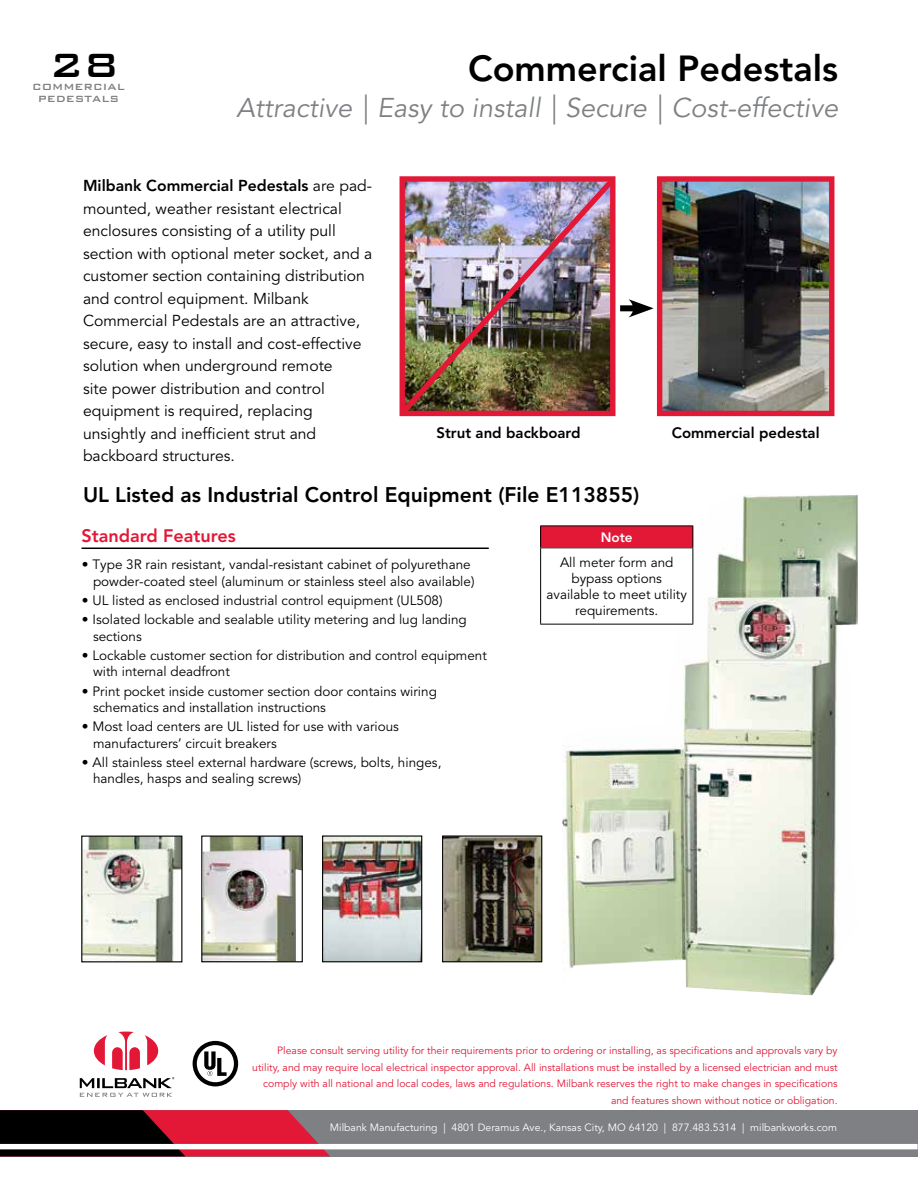
<style>
.page{position:relative;width:918px;height:1188px;background:#fff}
.page>*{position:absolute;margin:0;border:0;box-sizing:border-box;transform-origin:0 0}
.t1{font:700 45px "AG Bank Gothic Pln";color:#000}
.t2{font:800 36px "Avenir LT Std";color:#000}
.t3{font:italic 27px "Avenir LT Std";color:#7e8083}
.t4{font:800 21px "Avenir LT Std";color:#000}
.t5{font:800 18px "Avenir LT Std";color:#e31837}
.t6{font:15.75px/22.5px "Avenir LT Std";color:#000}
.t7{font:800 15px "Avenir LT Std";color:#000}
.t8{font:13.5px/16.2px "Avenir LT Std";color:#000}
.t9{font:800 13.5px "Avenir LT Std";color:#fff}
.t10{font:700 12px/12px "AG Bank Gothic Pln";color:#7e8083;text-align:center}
.t11{font:10.5px/16.5px "Avenir LT Std";color:#e31837;text-align:right}
.t12{font:10.5px "Avenir LT Std";color:#fff}
.s1{font-weight:800}
</style>
<div class="page">
<div style="left:0;top:1110px;width:918px;height:46px;background:#7e8083"></div>
<svg style="left:0;top:1110px;width:330px;height:46px;background:#6c1321"></svg>
<div style="left:0;top:1144px;width:918px;height:6px;background:#fff"></div>
<svg style="left:193px;top:1041px;width:45px;height:45px"></svg>
<svg style="left:94px;top:1032px;width:64px;height:38px"></svg>
<svg style="left:80px;top:1077px;width:94px;height:20px"></svg>
<img style="left:399px;top:176px;width:217px;height:241px">
<div style="left:620px;top:305px;width:19px;height:6px;background:#000"></div>
<svg style="left:628px;top:299px;width:26px;height:18px"></svg>
<img style="left:663px;top:182px;width:165px;height:228px">
<div style="left:657px;top:176px;width:177px;height:240px;border:5px solid #e31837"></div>
<img style="left:562px;top:495px;width:296px;height:500px">
<img style="left:83px;top:838px;width:97px;height:122px">
<img style="left:324px;top:837px;width:96px;height:123px">
<div style="left:322px;top:835px;width:100px;height:127px;border:1px solid #000"></div>
<img style="left:444px;top:837px;width:96px;height:123px">
<div style="left:442px;top:835px;width:100px;height:127px;border:1px solid #000"></div>
<hr style="left:82px;top:548px;width:407px;height:1px;background:#000">
<img style="left:203px;top:838px;width:98px;height:122px">
<div style="left:201px;top:836px;width:102px;height:126px;border:1px solid #000"></div>
<div style="left:541px;top:526px;width:152px;height:22px;background:#e31837"></div>
<div style="left:541px;top:548px;width:152px;height:76px;background:#fff"></div>
<hr style="left:540px;top:526px;width:153px;height:1px;background:#000">
<svg style="left:540px;top:526px;width:1px;height:21px"></svg>
<svg style="left:693px;top:526px;width:1px;height:21px"></svg>
<hr style="left:540px;top:547px;width:153px;height:1px;background:#000">
<hr style="left:540px;top:548px;width:1px;height:76px;background:#000">
<hr style="left:693px;top:548px;width:1px;height:76px;background:#000">
<hr style="left:540px;top:624px;width:153px;height:1px;background:#000">
<h1 class="t1" style="left:49px;top:43px;width:71px">28</h1>
<p class="t10" style="left:32px;top:81px;width:94px">COMMERCIAL<br>PEDESTALS</p>
<h2 class="t2" style="left:468px;top:47px;width:372px">Commercial Pedestals</h2>
<h3 class="t3" style="left:236px;top:92px;width:603px">Attractive | Easy to install | Secure | Cost-effective</h3>
<p class="t6" style="left:83px;top:175px;width:291px"><span class="s1">Milbank Commercial Pedestals</span> are pad&shy;mounted, weather resistant electrical enclosures consisting of a utility pull section with optional meter socket, and a customer section containing distribution and control equipment. Milbank Commercial Pedestals are an attractive, secure, easy to install and cost-effective solution when underground remote<br>site power distribution and control equipment is required, replacing unsightly and inefficient strut and backboard structures.</p>
<h3 class="t4" style="left:83px;top:482px;width:558px">UL Listed as Industrial Control Equipment (File E113855)</h3>
<p class="t7" style="left:436px;top:424px;width:146px">Strut and backboard</p>
<p class="t7" style="left:672px;top:424px;width:149px">Commercial pedestal</p>
<h3 class="t5" style="left:82px;top:525px;width:156px">Standard Features</h3>
<p class="t9" style="left:601px;top:529px;width:33px">Note</p>
<p class="t8" style="left:547px;top:554px;width:142px;text-align:center">All meter form and bypass options available to meet utility requirements.</p>
<p class="t8" style="left:82px;top:557px;width:394px;text-align:right"><span class="s1">•</span> Type 3R rain resistant, vandal-resistant cabinet of polyurethane powder-coated steel (aluminum or stainless steel also available)</p>
<p class="t8" style="left:82px;top:593px;width:362px"><span class="s1">•</span> UL listed as enclosed industrial control equipment (UL508)</p>
<p class="t8" style="left:93px;top:612px;width:375px;text-indent:-11px"><span class="s1">•</span> Isolated lockable and sealable utility metering and lug landing sections</p>
<p class="t8" style="left:93px;top:648px;width:395px;text-indent:-11px"><span class="s1">•</span> Lockable customer section for distribution and control equipment with internal deadfront</p>
<p class="t8" style="left:93px;top:683px;width:345px;text-indent:-11px"><span class="s1">•</span> Print pocket inside customer section door contains wiring schematics and installation instructions</p>
<p class="t8" style="left:93px;top:719px;width:307px;text-indent:-11px"><span class="s1">•</span> Most load centers are UL listed for use with various manufacturers’ circuit breakers</p>
<p class="t8" style="left:93px;top:755px;width:350px;text-indent:-11px"><span class="s1">•</span> All stainless steel external hardware (screws, bolts, hinges, handles, hasps and sealing screws)</p>
<p class="t11" style="left:252px;top:1042px;width:587px">Please consult serving utility for their requirements prior to ordering or installing, as specifications and approvals vary by utility, and may require local electrical inspector approval. All installations must be installed by a licensed electrician and must comply with all national and local codes, laws and regulations. Milbank reserves the right to make changes in specifications and features shown without notice or obligation.</p>
<p class="t12" style="left:330px;top:1122px;width:509px">Milbank Manufacturing | 4801 Deramus Ave., Kansas City, MO 64120 | 877.483.5314 | milbankworks.com</p>
</div>
